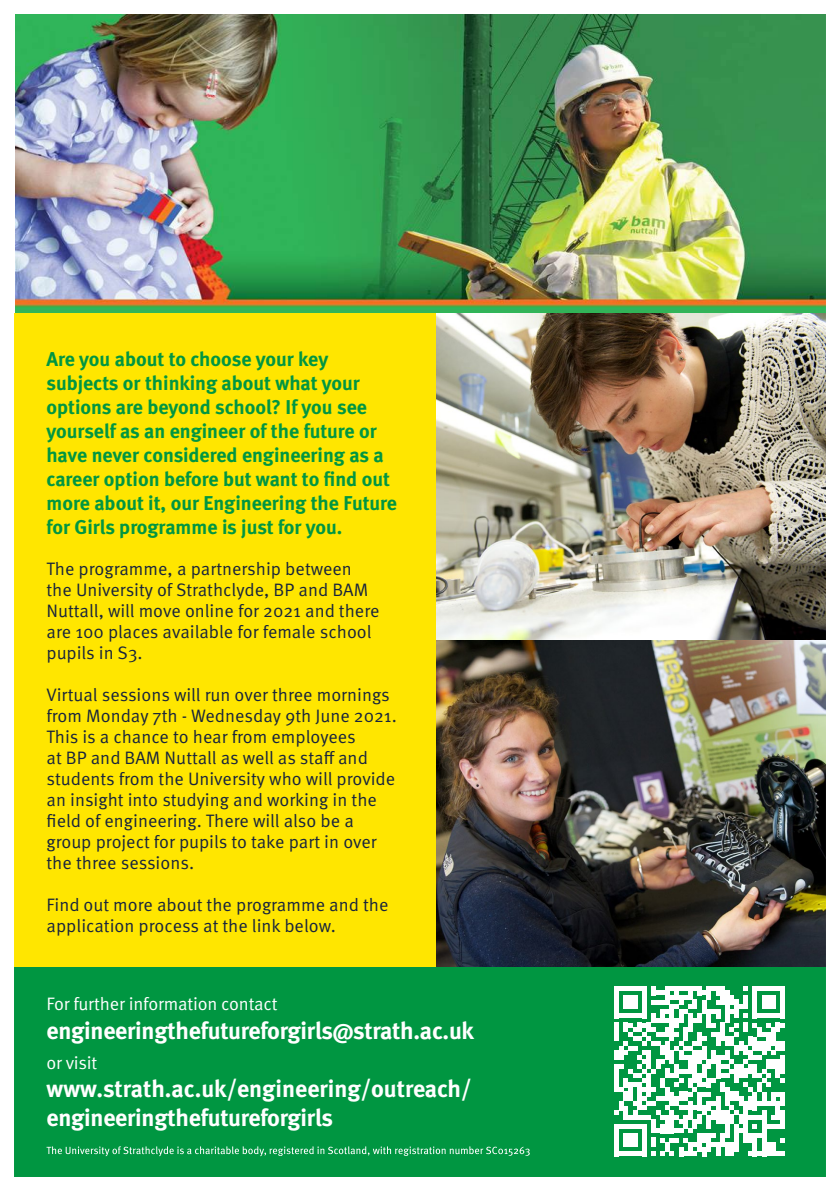
<style>
.page{position:relative;width:840px;height:1191px;background:#fff}
.page>*{position:absolute;margin:0;border:0;box-sizing:border-box;transform-origin:0 0}
.t1{font:24px/28.8px "Meta Bold LF";letter-spacing:-.01em;color:#fff}
.t2{font:20px/24px "Meta Bold LF";color:#009641}
.t3{font:18px/21px "Meta OT Norm";color:#17233d}
.t4{font:18px "Meta OT Norm";letter-spacing:-.01em;color:#fff}
</style>
<div class="page">
<img style="left:15px;top:15px;width:809px;height:299px">
<img style="left:435px;top:314px;width:389px;height:326px">
<img style="left:435px;top:640px;width:389px;height:327px">
<div style="left:0;top:314px;width:435px;height:877px;background:#ffe600"></div>
<div style="left:9px;top:967px;width:819px;height:211px;background:#009641"></div>
<div style="left:0;top:0;width:839px;height:1191px;border:14px solid #fff"></div>
<svg style="left:614px;top:986px;width:170px;height:170px"></svg>
<svg style="left:46px;top:1146px;width:483px;height:10px"></svg>
<p class="t2" style="left:46px;top:347px;width:352px">Are you about to choose your key subjects or thinking about what your options are beyond school? If you see yourself as an engineer of the future or have never considered engineering as a career option before but want to find out more about it, our Engineering the Future for Girls programme is just for you.</p>
<p class="t3" style="left:46px;top:558px;width:334px">The programme, a partnership between the University of Strathclyde, BP and BAM Nuttall, will move online for 2021 and there are 100 places available for female school pupils in S3.</p>
<p class="t3" style="left:46px;top:684px;width:351px">Virtual sessions will run over three mornings from Monday 7th - Wednesday 9th June 2021.<br>This is a chance to hear from employees<br>at BP and BAM Nuttall as well as staff and students from the University who will provide an insight into studying and working in the field of engineering. There will also be a group project for pupils to take part in over the three sessions.</p>
<p class="t3" style="left:46px;top:894px;width:343px">Find out more about the programme and the application process at the link below.</p>
<p class="t4" style="left:46px;top:992px;width:232px">For further information contact</p>
<p class="t1" style="left:46px;top:1015px;width:429px">engineeringthefutureforgirls@strath.ac.uk</p>
<p class="t4" style="left:46px;top:1051px;width:52px">or visit</p>
<p class="t1" style="left:46px;top:1074px;width:426px">www.strath.ac.uk/engineering/outreach/ engineeringthefutureforgirls</p>
</div>
